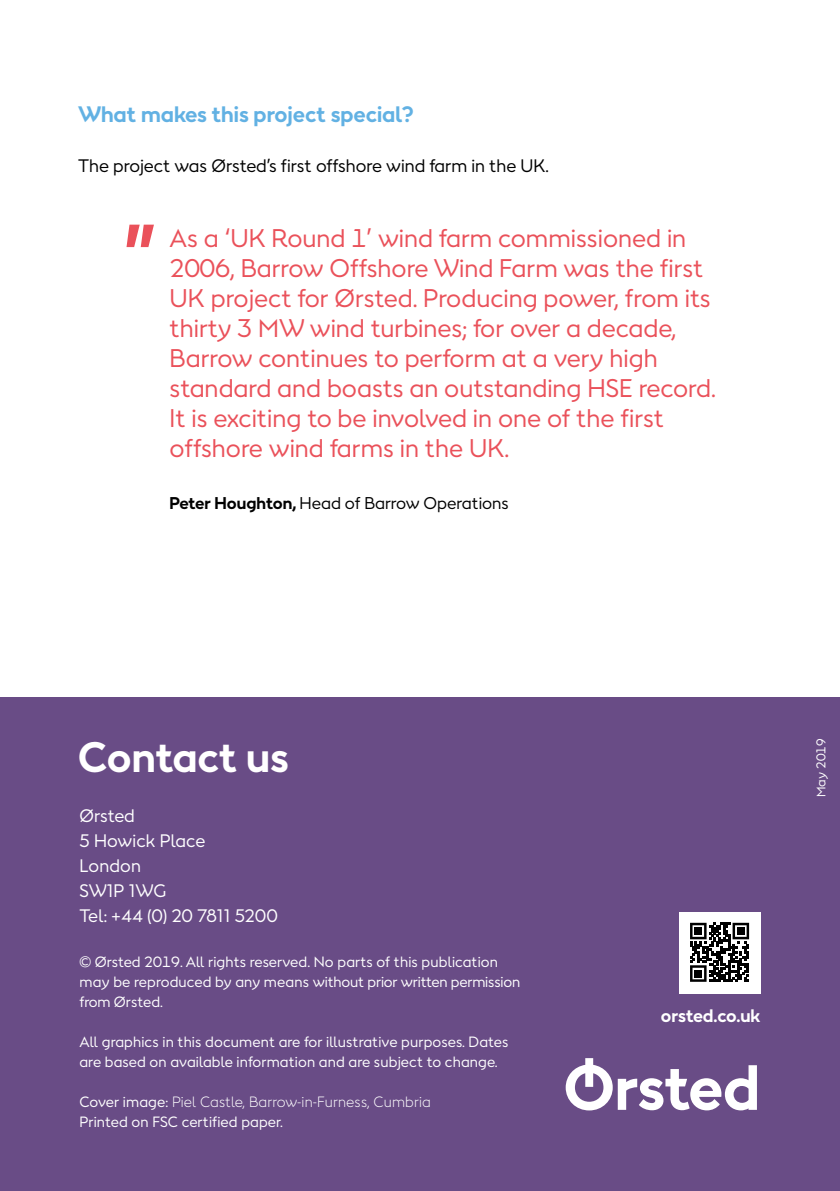
<style>
.page{position:relative;width:840px;height:1191px;background:#fff}
.page>*{position:absolute;margin:0;border:0;box-sizing:border-box;transform-origin:0 0}
.t1{font:700 60px "Orsted Sans";letter-spacing:-.01em;color:#fff}
.t2{font:700 40px "Orsted Sans";color:#fff}
.t3{font:24px/30px "Orsted Sans";color:#ea515a}
.t4{font:700 21px "Orsted Sans";color:#62b1e3}
.t5{font:17px/25px "Orsted Sans";letter-spacing:.005em;color:#fff}
.t6{font:17px "Orsted Sans";color:#000}
.t7{font:700 17px "Orsted Sans";color:#fff}
.t8{font:16px "Orsted Sans";color:#000}
.t9{font:14px/20px "Orsted Sans";letter-spacing:.01em;color:#fff}
.t10{font:12px "Orsted Sans";letter-spacing:.01em;color:#fff}
.s1{font-weight:700}
.s2{font-weight:300}
</style>
<div class="page">
<div style="left:0;top:697px;width:839px;height:494px;background:#694c86"></div>
<svg style="left:126px;top:225px;width:28px;height:22px"></svg>
<div style="left:678px;top:912px;width:82px;height:82px;background:#fff"></div>
<svg style="left:690px;top:922px;width:58px;height:59px"></svg>
<div style="left:694px;top:927px;width:7px;height:7px;background:#000"></div>
<div style="left:736px;top:927px;width:8px;height:7px;background:#000"></div>
<div style="left:694px;top:970px;width:7px;height:7px;background:#000"></div>
<h3 class="t4" style="left:78px;top:101px;width:337px">What makes this project special?</h3>
<p class="t6" style="left:78px;top:154px;width:472px">The project was Ørsted’s first offshore wind farm in the UK.</p>
<p class="t3" style="left:169px;top:223px;width:547px">As a ‘UK Round 1’ wind farm commissioned in 2006, Barrow Offshore Wind Farm was the first UK project for Ørsted. Producing power, from its thirty 3 MW wind turbines; for over a decade, Barrow continues to perform at a very high standard and boasts an outstanding HSE record.<br>It is exciting to be involved in one of the first offshore wind farms in the UK.</p>
<p class="t8" style="left:169px;top:492px;width:340px"><span class="s1">Peter Houghton,</span> Head of Barrow Operations</p>
<h2 class="t2" style="left:78px;top:730px;width:212px">Contact us</h2>
<p class="t10" style="left:812px;top:797px;width:60px;rotate:-90deg">May 2019</p>
<p class="t5" style="left:79px;top:803px;width:200px">Ørsted<br>5 Howick Place<br>London<br>SW1P 1WG<br>Tel: +44 (0) 20 7811 5200</p>
<p class="t9" style="left:79px;top:952px;width:442px">© Ørsted 2019. All rights reserved. No parts of this publication may be reproduced by any means without prior written permission from Ørsted.</p>
<p class="t9" style="left:79px;top:1032px;width:430px">All graphics in this document are for illustrative purposes. Dates are based on available information and are subject to change.</p>
<p class="t9" style="left:79px;top:1092px;width:352px">Cover image: <span class="s2">Piel Castle, Barrow-in-Furness, Cumbria<br></span>Printed on FSC certified paper.</p>
<p class="t7" style="left:660px;top:1004px;width:101px">orsted.co.uk</p>
<h1 class="t1" style="left:563px;top:1047px;width:197px">Ørsted</h1>
</div>
